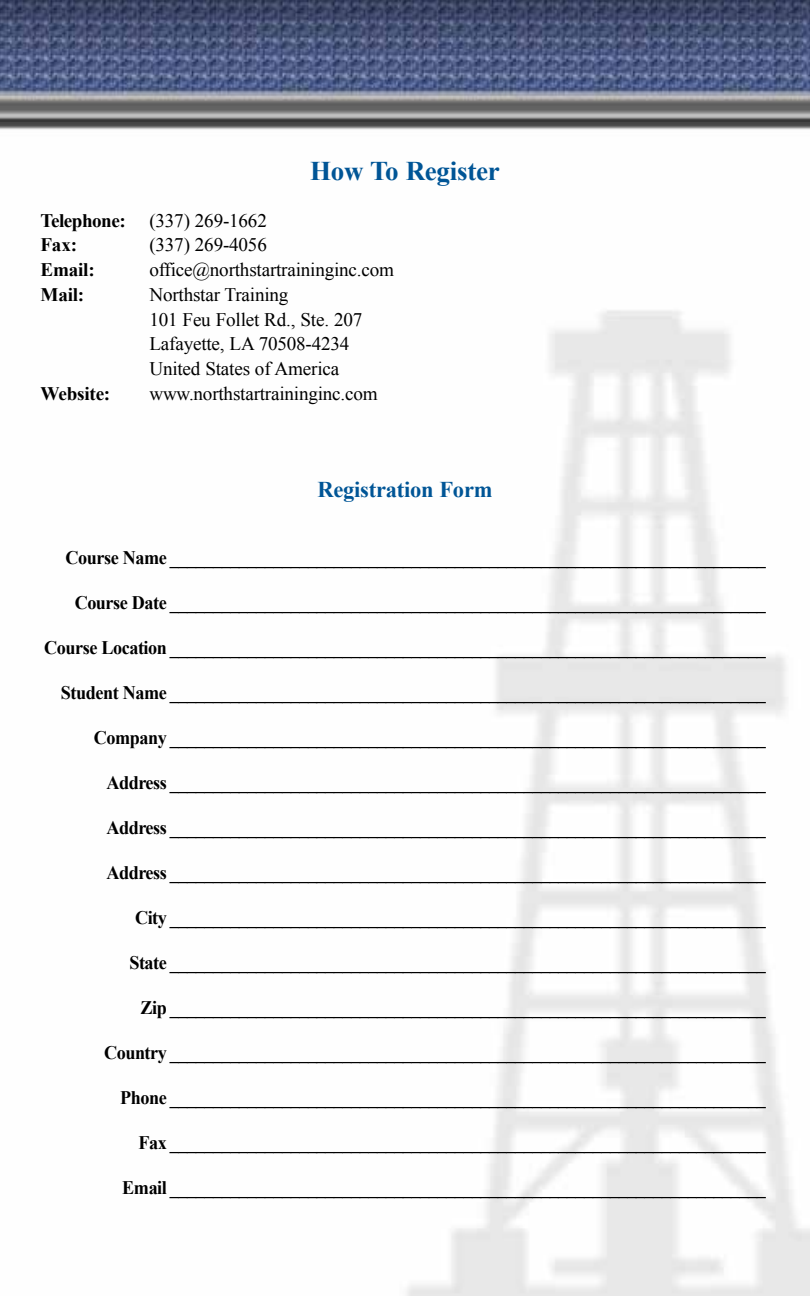
<style>
.page{position:relative;width:810px;height:1296px;background:#fff}
.page>*{position:absolute;margin:0;border:0;box-sizing:border-box;transform-origin:0 0}
.t1{font:700 27px "Times New Roman";letter-spacing:-.01em;color:#005596}
.t2{font:700 22.5px "Times New Roman";letter-spacing:-.01em;color:#005596}
.t3{font:700 19.12px "Times New Roman";letter-spacing:-.025em;color:#000;scale:.95 1}
.t4{font:19.12px/24.8px "Times New Roman";letter-spacing:-.01em;color:#000}
.t5{font:700 19.12px/24.8px "Times New Roman";letter-spacing:-.025em;color:#000}
.s1{font-weight:400}
</style>
<div class="page">
<img style="left:0;top:0;width:810px;height:1296px">
<p class="t5" style="left:40px;top:208px;width:228px">Telephone: <span class="s1">(337) 269-1662<br></span>Fax:</p>
<p class="t4" style="left:149px;top:232px;width:119px">(337) 269-4056</p>
<h1 class="t1" style="left:310px;top:156px;width:191px">How To Register</h1>
<p class="t5" style="left:40px;top:257px;width:56px">Email:</p>
<p class="t4" style="left:149px;top:257px;width:246px">office@northstartraininginc.com</p>
<p class="t5" style="left:41px;top:282px;width:45px">Mail:</p>
<p class="t4" style="left:149px;top:282px;width:214px">Northstar Training<br>101 Feu Follet Rd., Ste. 207<br>Lafayette, LA 70508-4234<br>United States of America</p>
<p class="t5" style="left:41px;top:381px;width:71px">Website:</p>
<p class="t4" style="left:149px;top:381px;width:230px">www.northstartraininginc.com</p>
<p class="t2" style="left:317px;top:477px;width:177px">Registration Form</p>
<p class="t3" style="left:66px;top:546px;width:739px">Course Name _____________________________________________________________________</p>
<p class="t3" style="left:75px;top:591px;width:729px">Course Date _____________________________________________________________________</p>
<p class="t3" style="left:44px;top:636px;width:761px">Course Location _____________________________________________________________________</p>
<p class="t3" style="left:61px;top:681px;width:744px">Student Name _____________________________________________________________________</p>
<p class="t3" style="left:94px;top:726px;width:709px">Company _____________________________________________________________________</p>
<p class="t3" style="left:106px;top:771px;width:696px">Address _____________________________________________________________________</p>
<p class="t3" style="left:106px;top:816px;width:696px">Address _____________________________________________________________________</p>
<p class="t3" style="left:106px;top:861px;width:696px">Address _____________________________________________________________________</p>
<p class="t3" style="left:135px;top:906px;width:666px">City _____________________________________________________________________</p>
<p class="t3" style="left:129px;top:951px;width:671px">State _____________________________________________________________________</p>
<p class="t3" style="left:141px;top:996px;width:660px">Zip _____________________________________________________________________</p>
<p class="t3" style="left:104px;top:1041px;width:698px">Country _____________________________________________________________________</p>
<p class="t3" style="left:120px;top:1086px;width:681px">Phone _____________________________________________________________________</p>
<p class="t3" style="left:139px;top:1131px;width:662px">Fax _____________________________________________________________________</p>
<p class="t3" style="left:122px;top:1176px;width:679px">Email _____________________________________________________________________</p>
</div>
